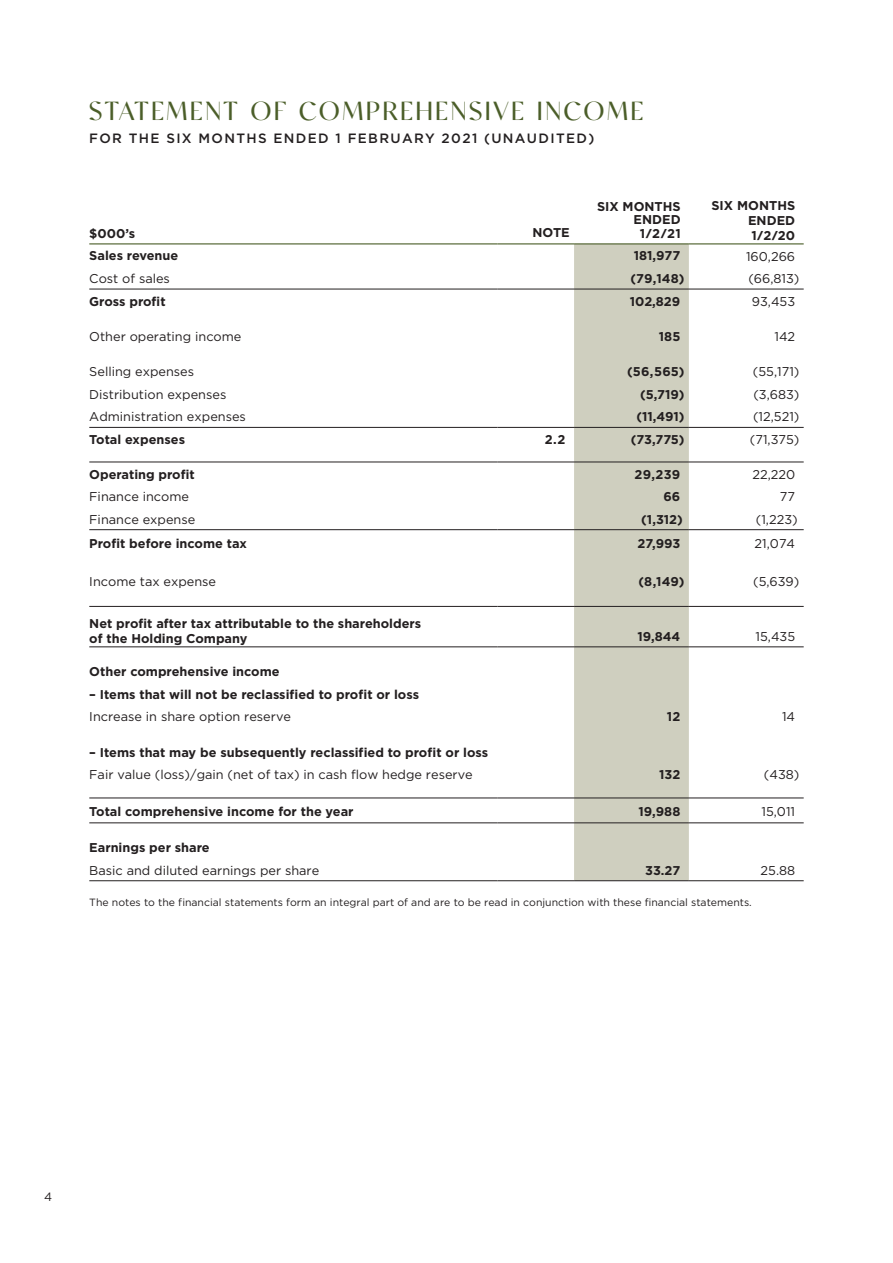
<style>
.page{position:relative;width:893px;height:1263px;background:#fff}
.page>*{position:absolute;margin:0;border:0;box-sizing:border-box;transform-origin:0 0}
.NEW_HEADING{font:28.5px "Analogue";letter-spacing:.1em;color:#4b5e29}
.Sub_Heading{font:500 13.5px "Gotham";letter-spacing:.1em;color:#231f20}
.Table_copy{font:700 12.75px/15px "Gotham";color:#231f20}
.Table_copy-2{font:12.75px "Gotham";color:#231f20}
.t1{font:12px "Gotham";color:#231f20}
.t2{font:10.5px "Gotham";color:#231f20}
</style>
<div class="page">
<div style="left:574px;top:244px;width:115px;height:636px;background:#cfcfbf"></div>
<hr style="left:89px;top:797px;width:408px;height:1px;background:#231f20">
<hr style="left:497px;top:797px;width:77px;height:1px;background:#231f20">
<hr style="left:574px;top:797px;width:115px;height:1px;background:#231f20">
<hr style="left:89px;top:822px;width:408px;height:1px;background:#231f20">
<hr style="left:497px;top:822px;width:77px;height:1px;background:#231f20">
<hr style="left:574px;top:822px;width:115px;height:1px;background:#231f20">
<hr style="left:689px;top:822px;width:115px;height:1px;background:#231f20">
<hr style="left:89px;top:646px;width:408px;height:1px;background:#231f20">
<hr style="left:497px;top:646px;width:77px;height:1px;background:#231f20">
<hr style="left:574px;top:646px;width:115px;height:1px;background:#231f20">
<hr style="left:689px;top:646px;width:115px;height:1px;background:#231f20">
<hr style="left:689px;top:797px;width:115px;height:1px;background:#231f20">
<hr style="left:89px;top:462px;width:408px;height:1px;background:#231f20">
<hr style="left:497px;top:462px;width:77px;height:1px;background:#231f20">
<hr style="left:574px;top:462px;width:115px;height:1px;background:#231f20">
<hr style="left:689px;top:462px;width:115px;height:1px;background:#231f20">
<hr style="left:89px;top:427px;width:408px;height:1px;background:#231f20">
<hr style="left:497px;top:427px;width:77px;height:1px;background:#231f20">
<hr style="left:574px;top:427px;width:115px;height:1px;background:#231f20">
<hr style="left:689px;top:427px;width:115px;height:1px;background:#231f20">
<hr style="left:89px;top:289px;width:408px;height:1px;background:#231f20">
<hr style="left:497px;top:289px;width:77px;height:1px;background:#231f20">
<hr style="left:574px;top:289px;width:115px;height:1px;background:#231f20">
<hr style="left:689px;top:289px;width:115px;height:1px;background:#231f20">
<hr style="left:89px;top:880px;width:408px;height:1px;background:#231f20">
<hr style="left:497px;top:880px;width:77px;height:1px;background:#231f20">
<hr style="left:574px;top:880px;width:115px;height:1px;background:#231f20">
<hr style="left:689px;top:880px;width:115px;height:1px;background:#231f20">
<hr style="left:89px;top:529px;width:408px;height:1px;background:#231f20">
<hr style="left:497px;top:529px;width:77px;height:1px;background:#231f20">
<hr style="left:574px;top:529px;width:115px;height:1px;background:#231f20">
<hr style="left:689px;top:529px;width:115px;height:1px;background:#231f20">
<hr style="left:89px;top:606px;width:408px;height:1px;background:#231f20">
<hr style="left:497px;top:606px;width:77px;height:1px;background:#231f20">
<hr style="left:574px;top:606px;width:115px;height:1px;background:#231f20">
<hr style="left:689px;top:606px;width:115px;height:1px;background:#231f20">
<hr style="left:89px;top:243px;width:408px;height:1px;background:#4b5e29">
<hr style="left:497px;top:243px;width:77px;height:1px;background:#4b5e29">
<hr style="left:574px;top:243px;width:115px;height:1px;background:#4b5e29">
<hr style="left:689px;top:243px;width:115px;height:1px;background:#4b5e29">
<p class="NEW_HEADING" style="left:89px;top:95px;width:555px">STATEMENT OF COMPREHENSIVE INCOME</p>
<p class="Sub_Heading" style="left:89px;top:130px;width:507px">FOR THE SIX MONTHS ENDED 1 FEBRUARY 2021 (UNAUDITED)</p>
<p class="Table_copy" style="left:711px;top:197px;width:85px">SIX MONTHS</p>
<p class="Table_copy" style="left:748px;top:212px;width:49px">ENDED</p>
<p class="Table_copy" style="left:597px;top:199px;width:85px">SIX MONTHS</p>
<p class="Table_copy" style="left:634px;top:212px;width:49px">ENDED</p>
<p class="Table_copy" style="left:640px;top:226px;width:42px">1/2/21</p>
<p class="Table_copy" style="left:89px;top:226px;width:48px">$000’s</p>
<p class="Table_copy" style="left:532px;top:225px;width:39px">NOTE</p>
<p class="Table_copy" style="left:752px;top:227px;width:45px">1/2/20</p>
<p class="Table_copy" style="left:89px;top:248px;width:91px">Sales revenue</p>
<p class="Table_copy" style="left:634px;top:248px;width:48px">181,977</p>
<p class="Table_copy-2" style="left:746px;top:249px;width:51px">160,266</p>
<p class="Table_copy-2" style="left:89px;top:271px;width:82px">Cost of sales</p>
<p class="Table_copy" style="left:630px;top:271px;width:56px">(79,148)</p>
<p class="Table_copy-2" style="left:748px;top:271px;width:53px">(66,813)</p>
<p class="Table_copy" style="left:89px;top:293px;width:78px">Gross profit</p>
<p class="Table_copy" style="left:630px;top:293px;width:52px">102,829</p>
<p class="Table_copy-2" style="left:752px;top:294px;width:45px">93,453</p>
<p class="Table_copy-2" style="left:89px;top:329px;width:154px">Other operating income</p>
<p class="Table_copy" style="left:659px;top:329px;width:23px">185</p>
<p class="Table_copy-2" style="left:774px;top:329px;width:22px">142</p>
<p class="Table_copy-2" style="left:89px;top:365px;width:106px">Selling expenses</p>
<p class="Table_copy" style="left:627px;top:364px;width:59px">(56,565)</p>
<p class="Table_copy-2" style="left:753px;top:365px;width:48px">(55,171)</p>
<p class="Table_copy-2" style="left:89px;top:387px;width:139px">Distribution expenses</p>
<p class="Table_copy" style="left:640px;top:386px;width:46px">(5,719)</p>
<p class="Table_copy-2" style="left:753px;top:387px;width:48px">(3,683)</p>
<p class="Table_copy-2" style="left:89px;top:410px;width:158px">Administration expenses</p>
<p class="Table_copy" style="left:636px;top:409px;width:50px">(11,491)</p>
<p class="Table_copy-2" style="left:753px;top:410px;width:48px">(12,521)</p>
<p class="Table_copy" style="left:89px;top:432px;width:97px">Total expenses</p>
<p class="Table_copy" style="left:545px;top:432px;width:22px">2.2</p>
<p class="Table_copy" style="left:631px;top:432px;width:55px">(73,775)</p>
<p class="Table_copy-2" style="left:750px;top:432px;width:51px">(71,375)</p>
<p class="Table_copy" style="left:89px;top:466px;width:107px">Operating profit</p>
<p class="Table_copy" style="left:635px;top:466px;width:47px">29,239</p>
<p class="Table_copy-2" style="left:752px;top:467px;width:44px">22,220</p>
<p class="Table_copy-2" style="left:89px;top:490px;width:101px">Finance income</p>
<p class="Table_copy" style="left:663px;top:489px;width:18px">66</p>
<p class="Table_copy-2" style="left:780px;top:490px;width:17px">77</p>
<p class="Table_copy-2" style="left:89px;top:512px;width:108px">Finance expense</p>
<p class="Table_copy" style="left:641px;top:511px;width:43px">(1,312)</p>
<p class="Table_copy-2" style="left:756px;top:512px;width:43px">(1,223)</p>
<p class="Table_copy" style="left:89px;top:535px;width:159px">Profit before income tax</p>
<p class="Table_copy" style="left:638px;top:535px;width:44px">27,993</p>
<p class="Table_copy-2" style="left:755px;top:536px;width:42px">21,074</p>
<p class="Table_copy-2" style="left:89px;top:575px;width:128px">Income tax expense</p>
<p class="Table_copy" style="left:638px;top:574px;width:48px">(8,149)</p>
<p class="Table_copy-2" style="left:753px;top:575px;width:48px">(5,639)</p>
<p class="Table_copy" style="left:89px;top:615px;width:333px">Net profit after tax attributable to the shareholders of the Holding Company</p>
<p class="Table_copy" style="left:637px;top:628px;width:44px">19,844</p>
<p class="Table_copy-2" style="left:755px;top:629px;width:41px">15,435</p>
<p class="Table_copy" style="left:89px;top:664px;width:192px">Other comprehensive income</p>
<p class="Table_copy" style="left:89px;top:686px;width:331px">– Items that will not be reclassified to profit or loss</p>
<p class="Table_copy-2" style="left:89px;top:710px;width:203px">Increase in share option reserve</p>
<p class="Table_copy" style="left:667px;top:709px;width:15px">12</p>
<p class="Table_copy-2" style="left:782px;top:710px;width:15px">14</p>
<p class="Table_copy" style="left:89px;top:744px;width:400px">– Items that may be subsequently reclassified to profit or loss</p>
<p class="Table_copy-2" style="left:89px;top:768px;width:385px">Fair value (loss)/gain (net of tax) in cash flow hedge reserve</p>
<p class="Table_copy" style="left:659px;top:767px;width:23px">132</p>
<p class="Table_copy-2" style="left:764px;top:768px;width:37px">(438)</p>
<p class="Table_copy" style="left:89px;top:803px;width:266px">Total comprehensive income for the year</p>
<p class="Table_copy" style="left:638px;top:803px;width:43px">19,988</p>
<p class="Table_copy-2" style="left:761px;top:804px;width:35px">15,011</p>
<p class="Table_copy" style="left:89px;top:840px;width:122px">Earnings per share</p>
<p class="Table_copy-2" style="left:89px;top:863px;width:232px">Basic and diluted earnings per share</p>
<p class="Table_copy" style="left:645px;top:862px;width:37px">33.27</p>
<p class="Table_copy-2" style="left:760px;top:863px;width:36px">25.88</p>
<p class="t2" style="left:89px;top:896px;width:664px">The notes to the financial statements form an integral part of and are to be read in conjunction with these financial statements.</p>
<p class="t1" style="left:44px;top:1190px;width:10px">4</p>
</div>
